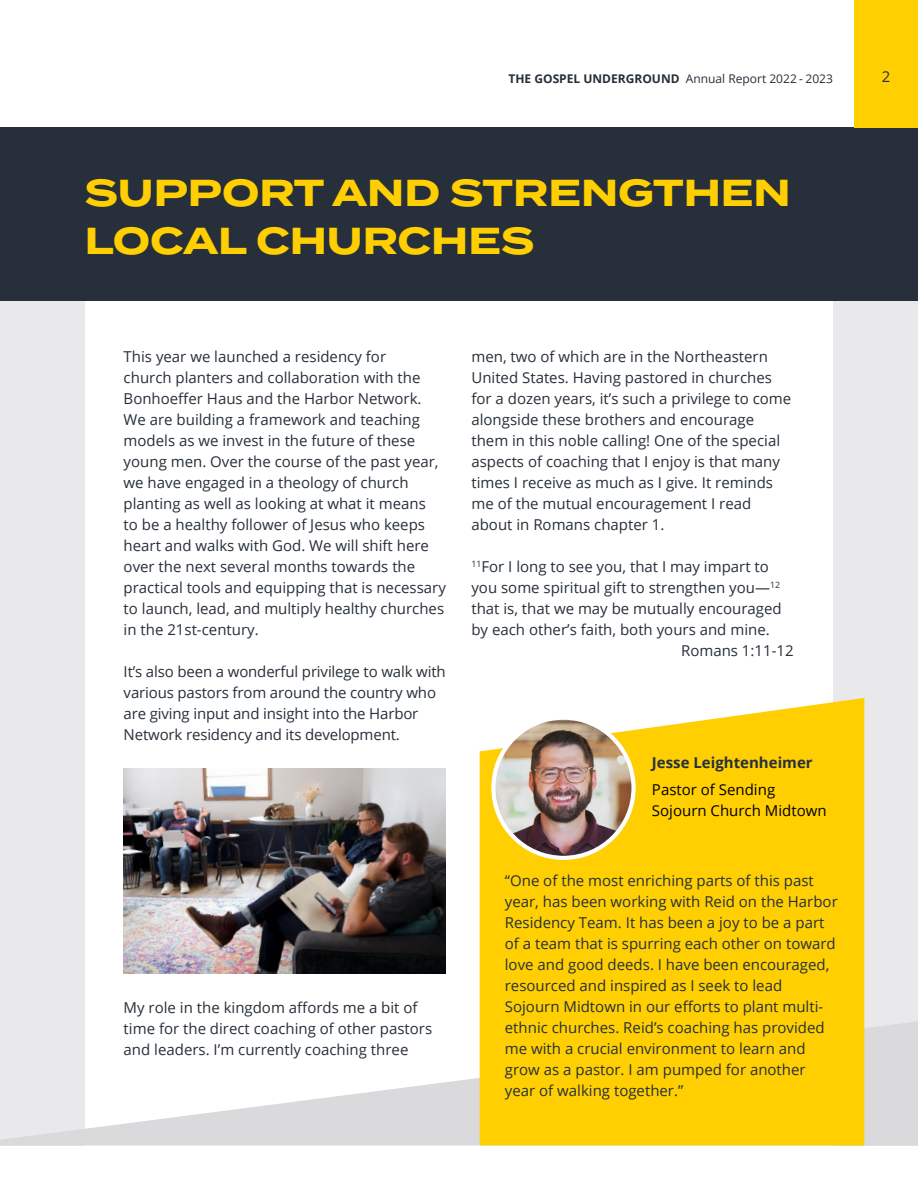
<style>
.page{position:relative;width:918px;height:1188px;background:#fff}
.page>*{position:absolute;margin:0;border:0;box-sizing:border-box;transform-origin:0 0}
.Heading_1{font:700 37.5px/48px "Termina";color:#ffcf01}
.Highlight_Text{font:15px/21px "Open Sans";color:#262f3a}
.Body_Text{font:15px/21px "Open Sans";color:#262f3a}
.Caption___Footer{font:15px/21px "Open Sans";color:#000}
.Body_Text-2{font:700 15px "Open Sans";color:#262f3a}
.t1{font:12px "Open Sans";color:#262f3a}
.s1{font-weight:700}
</style>
<div class="page">
<div style="left:0;top:128px;width:918px;height:1017px;background:#e9e8ea"></div>
<div style="left:85px;top:286px;width:748px;height:859px;background:#fff"></div>
<svg style="left:0;top:1021px;width:918px;height:124px"></svg>
<div style="left:0;top:128px;width:918px;height:173px;background:#262f3a"></div>
<div style="left:480px;top:698px;width:384px;height:447px;background:#ffcf01"></div>
<img style="left:493px;top:718px;width:141px;height:140px;border-radius:70px">
<div style="left:491px;top:716px;width:145px;height:144px;border:4px solid #fff;border-radius:50%"></div>
<img style="left:124px;top:769px;width:322px;height:204px">
<div style="left:854px;top:0;width:64px;height:128px;background:#ffcf01"></div>
<p class="t1" style="left:508px;top:70px;width:326px"><span class="s1">THE GOSPEL UNDERGROUND</span> Annual Report 2022 - 2023</p>
<p class="Highlight_Text" style="left:882px;top:66px;width:10px">2</p>
<p class="Heading_1" style="left:85px;top:170px;width:708px">SUPPORT AND STRENGTHEN<br>LOCAL CHURCHES</p>
<p class="Highlight_Text" style="left:124px;top:346px;width:324px">This year we launched a residency for<br>church planters and collaboration with the Bonhoeffer Haus and the Harbor Network.<br>We are building a framework and teaching models as we invest in the future of these young men. Over the course of the past year, we have engaged in a theology of church planting as well as looking at what it means<br>to be a healthy follower of Jesus who keeps heart and walks with God. We will shift here over the next several months towards the practical tools and equipping that is necessary to launch, lead, and multiply healthy churches in the 21st-century.</p>
<p class="Highlight_Text" style="left:124px;top:661px;width:324px">It’s also been a wonderful privilege to walk with various pastors from around the country who are giving input and insight into the Harbor Network residency and its development.</p>
<p class="Highlight_Text" style="left:124px;top:997px;width:310px">My role in the kingdom affords me a bit of time for the direct coaching of other pastors and leaders. I’m currently coaching three</p>
<p class="Highlight_Text" style="left:471px;top:346px;width:321px">men, two of which are in the Northeastern United States. Having pastored in churches for a dozen years, it’s such a privilege to come alongside these brothers and encourage them in this noble calling! One of the special aspects of coaching that I enjoy is that many times I receive as much as I give. It reminds me of the mutual encouragement I read about in Romans chapter 1.</p>
<p class="Highlight_Text" style="left:471px;top:556px;width:312px"><sup>11</sup>For I long to see you, that I may impart to you some spiritual gift to strengthen you—<sup>12 </sup>that is, that we may be mutually encouraged by each other’s faith, both yours and mine.</p>
<p class="Highlight_Text" style="left:681px;top:640px;width:114px">Romans 1:11-12</p>
<p class="Body_Text-2" style="left:652px;top:752px;width:162px">Jesse Leightenheimer</p>
<p class="Caption___Footer" style="left:652px;top:779px;width:176px">Pastor of Sending<br>Sojourn Church Midtown</p>
<p class="Body_Text" style="left:505px;top:869px;width:334px">“One of the most enriching parts of this past year, has been working with Reid on the Harbor Residency Team. It has been a joy to be a part of a team that is spurring each other on toward love and good deeds. I have been encouraged, resourced and inspired as I seek to lead Sojourn Midtown in our efforts to plant multi&shy;ethnic churches. Reid’s coaching has provided me with a crucial environment to learn and grow as a pastor. I am pumped for another year of walking together.”</p>
</div>
